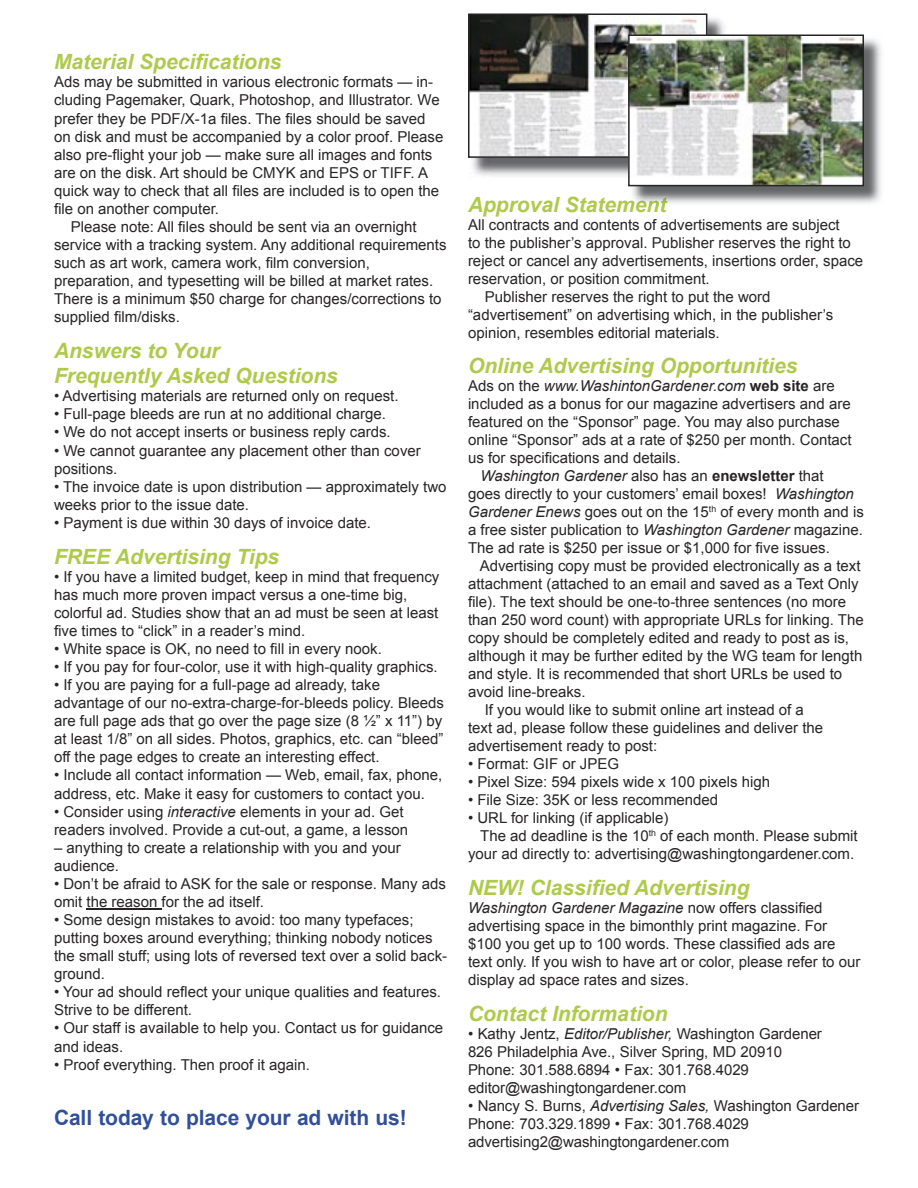
<style>
.page{position:relative;width:918px;height:1188px;background:#fff}
.page>*{position:absolute;margin:0;border:0;box-sizing:border-box;transform-origin:0 0}
.t1{font:italic 700 21px/25.2px "Arial";color:#aeca4a}
.t2{font:700 21px "Arial";letter-spacing:-.005em;color:#314f9a}
.t3{font:15px/18px "Arial";color:#272425}
.t4{font:italic 15px "Arial";color:#272425}
.s1{font-style:italic}
.s2{font-style:normal}
.s3{font-weight:700;font-style:normal}
</style>
<div class="page">
<hr style="left:87px;top:908px;width:75px;height:1px;background:#272425">
<img style="left:629px;top:38px;width:253px;height:166px">
<img style="left:629px;top:196px;width:39px;height:10px">
<img style="left:468px;top:14px;width:396px;height:172px">
<h1 class="t1" style="left:54px;top:50px;width:229px">Material Specifications</h1>
<p class="t3" style="left:54px;top:73px;width:381px">Ads may be submitted in various electronic formats — in-</p>
<p class="t3" style="left:54px;top:91px;width:387px">cluding Pagemaker, Quark, Photoshop, and Illustrator. We</p>
<p class="t3" style="left:54px;top:109px;width:373px">prefer they be PDF/X-1a files. The files should be saved</p>
<p class="t3" style="left:54px;top:127px;width:391px">on disk and must be accompanied by a color proof. Please</p>
<p class="t3" style="left:54px;top:146px;width:380px">also pre-flight your job — make sure all images and fonts</p>
<p class="t3" style="left:54px;top:164px;width:376px">are on the disk. Art should be CMYK and EPS or TIFF. A</p>
<p class="t3" style="left:54px;top:182px;width:387px">quick way to check that all files are included is to open the</p>
<p class="t3" style="left:54px;top:200px;width:167px">file on another computer.</p>
<p class="t3" style="left:71px;top:218px;width:348px">Please note: All files should be sent via an overnight</p>
<p class="t3" style="left:54px;top:236px;width:394px">service with a tracking system. Any additional requirements</p>
<p class="t3" style="left:54px;top:254px;width:317px">such as art work, camera work, film conversion,</p>
<p class="t3" style="left:54px;top:272px;width:381px">preparation, and typesetting will be billed at market rates.</p>
<p class="t3" style="left:54px;top:290px;width:389px">There is a minimum $50 charge for changes/corrections to</p>
<p class="t3" style="left:54px;top:308px;width:127px">supplied film/disks.</p>
<h1 class="t1" style="left:54px;top:339px;width:285px">Answers to Your<br>Frequently Asked Questions</h1>
<p class="t3" style="left:54px;top:387px;width:346px">• Advertising materials are returned only on request.</p>
<p class="t3" style="left:54px;top:405px;width:334px">• Full-page bleeds are run at no additional charge.</p>
<p class="t3" style="left:54px;top:423px;width:338px">• We do not accept inserts or business reply cards.</p>
<p class="t3" style="left:54px;top:441px;width:368px">• We cannot guarantee any placement other than cover positions.</p>
<p class="t3" style="left:54px;top:478px;width:394px">• The invoice date is upon distribution — approximately two weeks prior to the issue date.</p>
<p class="t3" style="left:54px;top:514px;width:319px">• Payment is due within 30 days of invoice date.</p>
<h1 class="t1" style="left:54px;top:544px;width:227px">FREE Advertising Tips</h1>
<p class="t3" style="left:54px;top:568px;width:387px">• If you have a limited budget, keep in mind that frequency has much more proven impact versus a one-time big, colorful ad. Studies show that an ad must be seen at least five times to “click” in a reader’s mind.</p>
<p class="t3" style="left:54px;top:640px;width:329px">• White space is OK, no need to fill in every nook.</p>
<p class="t3" style="left:54px;top:658px;width:385px">• If you pay for four-color, use it with high-quality graphics.</p>
<p class="t3" style="left:54px;top:676px;width:391px">• If you are paying for a full-page ad already, take advantage of our no-extra-charge-for-bleeds policy. Bleeds are full page ads that go over the page size (8 ½” x 11”) by at least 1/8” on all sides. Photos, graphics, etc. can “bleed” off the page edges to create an interesting effect.</p>
<p class="t3" style="left:54px;top:766px;width:390px">• Include all contact information — Web, email, fax, phone, address, etc. Make it easy for customers to contact you.</p>
<p class="t3" style="left:54px;top:802px;width:356px">• Consider using <span class="s1">interactive</span> elements in your ad. Get readers involved. Provide a cut-out, a game, a lesson</p>
<p class="t3" style="left:54px;top:839px;width:348px">– anything to create a relationship with you and your audience.</p>
<p class="t3" style="left:54px;top:875px;width:394px">• Don’t be afraid to ASK for the sale or response. Many ads omit the reason for the ad itself.</p>
<p class="t3" style="left:54px;top:911px;width:395px">• Some design mistakes to avoid: too many typefaces;<br>put ting boxes around everything; thinking nobody notices the small stuff; using lots of reversed text over a solid back&shy;ground.</p>
<p class="t3" style="left:54px;top:983px;width:389px">• Your ad should reflect your unique qualities and features.<br>Strive to be different.</p>
<p class="t3" style="left:54px;top:1019px;width:391px">• Our staff is available to help you. Contact us for guidance and ideas.</p>
<p class="t3" style="left:54px;top:1056px;width:257px">• Proof everything. Then proof it again.</p>
<h1 class="t2" style="left:54px;top:1104px;width:354px">Call today to place your ad with us!</h1>
<h1 class="t1" style="left:468px;top:193px;width:200px">Approval Statement</h1>
<p class="t3" style="left:468px;top:216px;width:373px">All contracts and contents of advertisements are subject</p>
<p class="t3" style="left:468px;top:234px;width:384px">to the publisher’s approval. Publisher reserves the right to</p>
<p class="t3" style="left:468px;top:252px;width:397px">reject or cancel any advertisements, insertions order, space</p>
<p class="t3" style="left:468px;top:270px;width:243px">reservation, or position commitment.</p>
<p class="t3" style="left:485px;top:288px;width:287px">Publisher reserves the right to put the word</p>
<p class="t3" style="left:468px;top:306px;width:367px">“advertisement” on advertising which, in the publisher’s</p>
<p class="t3" style="left:468px;top:324px;width:253px">opinion, resembles editorial materials.</p>
<h1 class="t1" style="left:468px;top:354px;width:331px">Online Advertising Opportunities</h1>
<p class="t4" style="left:468px;top:377px;width:368px"><span class="s2">Ads on the</span> www.WashintonGardener.com <span class="s3">web site</span> <span class="s2">are</span></p>
<p class="t3" style="left:468px;top:395px;width:384px">included as a bonus for our magazine advertisers and are</p>
<p class="t3" style="left:468px;top:413px;width:373px">featured on the “Sponsor” page. You may also purchase</p>
<p class="t3" style="left:468px;top:431px;width:385px">online “Sponsor” ads at a rate of $250 per month. Contact</p>
<p class="t3" style="left:468px;top:449px;width:214px">us for specifications and details.</p>
<p class="t4" style="left:481px;top:467px;width:345px">Washington Gardener <span class="s2">also has an</span> <span class="s3">enewsletter</span> <span class="s2">that</span></p>
<p class="t3" style="left:468px;top:485px;width:387px">goes directly to your customers’ email boxes! <span class="s1">Washington</span></p>
<p class="t3" style="left:468px;top:503px;width:397px"><span class="s1">Gardener Enews</span> goes out on the 15<sup>th</sup> of every month and is</p>
<p class="t3" style="left:468px;top:521px;width:396px">a free sister publication to <span class="s1">Washington Gardener</span> magazine.</p>
<p class="t3" style="left:468px;top:539px;width:363px">The ad rate is $250 per issue or $1,000 for five issues.</p>
<p class="t3" style="left:480px;top:557px;width:382px">Advertising copy must be provided electronically as a text</p>
<p class="t3" style="left:468px;top:575px;width:392px">attachment (attached to an email and saved as a Text Only</p>
<p class="t3" style="left:468px;top:593px;width:380px">file). The text should be one-to-three sentences (no more</p>
<p class="t3" style="left:468px;top:611px;width:397px">than 250 word count) with appropriate URLs for linking. The</p>
<p class="t3" style="left:468px;top:629px;width:383px">copy should be completely edited and ready to post as is,</p>
<p class="t3" style="left:468px;top:647px;width:396px">although it may be further edited by the WG team for length</p>
<p class="t3" style="left:468px;top:665px;width:376px">and style. It is recommended that short URLs be used to</p>
<p class="t3" style="left:468px;top:683px;width:119px">avoid line-breaks.</p>
<p class="t3" style="left:485px;top:701px;width:321px">If you would like to submit online art instead of a</p>
<p class="t3" style="left:468px;top:719px;width:357px">text ad, please follow these guidelines and deliver the</p>
<p class="t3" style="left:468px;top:737px;width:191px">advertisement ready to post:</p>
<p class="t3" style="left:468px;top:755px;width:153px">• Format: GIF or JPEG</p>
<p class="t3" style="left:468px;top:773px;width:304px">• Pixel Size: 594 pixels wide x 100 pixels high</p>
<p class="t3" style="left:468px;top:791px;width:252px">• File Size: 35K or less recommended</p>
<p class="t3" style="left:468px;top:809px;width:202px">• URL for linking (if applicable)</p>
<p class="t3" style="left:480px;top:827px;width:379px">The ad deadline is the 10<sup>th</sup> of each month. Please submit</p>
<p class="t3" style="left:468px;top:845px;width:388px">your ad directly to: advertising@washingtongardener.com.</p>
<h1 class="t1" style="left:468px;top:876px;width:283px">NEW! Classified Advertising</h1>
<p class="t3" style="left:468px;top:899px;width:394px"><span class="s1">Washington Gardener Magazine</span> now offers classified advertising space in the bimonthly print magazine. For $100 you get up to 100 words. These classified ads are text only. If you wish to have art or color, please refer to our display ad space rates and sizes.</p>
<h1 class="t1" style="left:468px;top:1002px;width:201px">Contact Information</h1>
<p class="t3" style="left:468px;top:1025px;width:355px"><span class="s1">•</span> Kathy Jentz, <span class="s1">Editor/Publisher,</span> Washington Gardener 826 Philadelphia Ave., Silver Spring, MD 20910<br>Phone: 301.588.6894 • Fax: 301.768.4029 editor@washingtongardener.com</p>
<p class="t3" style="left:468px;top:1097px;width:393px"><span class="s1">•</span> Nancy S. Burns, <span class="s1">Advertising Sales,</span> Washington Gardener<br>Phone: 703.329.1899 • Fax: 301.768.4029 advertising2@washingtongardener.com</p>
</div>
